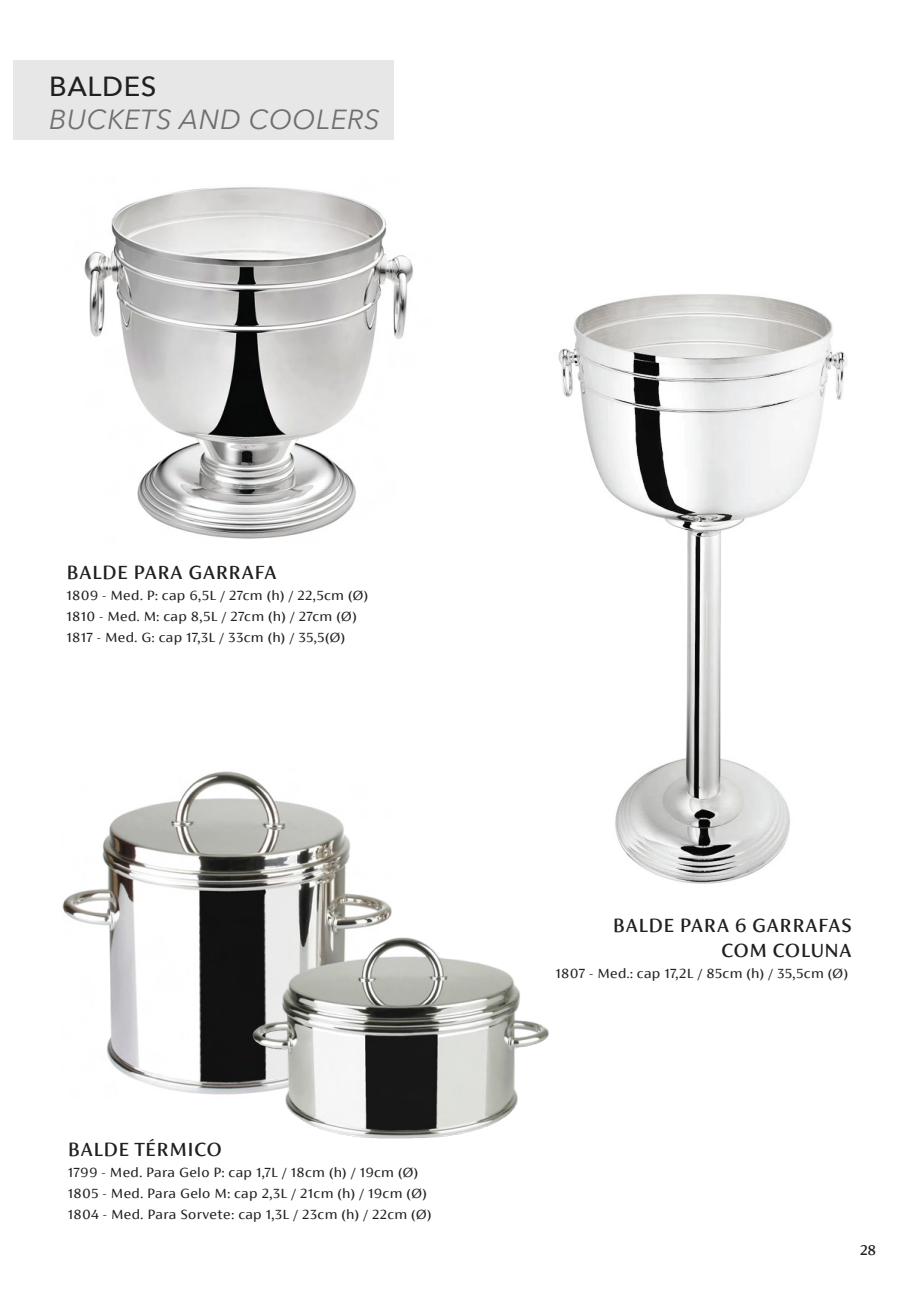
<style>
.page{position:relative;width:919px;height:1289px;background:#fff}
.page>*{position:absolute;margin:0;border:0;box-sizing:border-box;transform-origin:0 0}
.t1{font:italic 27.6px "Avenir Next";letter-spacing:.02em;color:#6e6f71}
.t2{font:500 27.6px "Avenir Next";letter-spacing:.02em;color:#221f20}
.t3{font:500 21px/25.2px "FS Siena";letter-spacing:.025em;color:#221f20;text-align:right}
.t4{font:500 15.45px "FS Siena";color:#221f20}
.t5{font:15px/21px "FS Siena";letter-spacing:.025em;color:#221f20}
</style>
<div class="page">
<img style="left:84px;top:187px;width:329px;height:352px">
<img style="left:558px;top:294px;width:289px;height:590px">
<div style="left:13px;top:61px;width:380px;height:79px;background:#e7e7e8"></div>
<img style="left:62px;top:771px;width:289px;height:324px">
<img style="left:241px;top:879px;width:308px;height:260px">
<h1 class="t2" style="left:49px;top:62px;width:109px">BALDES</h1>
<h1 class="t1" style="left:49px;top:96px;width:332px">BUCKETS AND COOLERS</h1>
<h2 class="t3" style="left:66px;top:559px;width:212px">BALDE PARA GARRAFA</h2>
<p class="t5" style="left:66px;top:584px;width:303px">1809 - Med. P: cap 6,5L / 27cm (h) / 22,5cm (Ø)<br>1810 - Med. M: cap 8,5L / 27cm (h) / 27cm (Ø)<br>1817 - Med. G: cap 17,3L / 33cm (h) / 35,5(Ø)</p>
<h2 class="t3" style="left:68px;top:1137px;width:155px">BALDE TÉRMICO</h2>
<p class="t5" style="left:68px;top:1162px;width:365px">1799 - Med. Para Gelo P: cap 1,7L / 18cm (h) / 19cm (Ø)<br>1805 - Med. Para Gelo M: cap 2,3L / 21cm (h) / 19cm (Ø)<br>1804 - Med. Para Sorvete: cap 1,3L / 23cm (h) / 22cm (Ø)</p>
<h2 class="t3" style="left:613px;top:912px;width:240px">BALDE PARA 6 GARRAFAS<br>COM COLUNA</h2>
<p class="t5" style="left:555px;top:963px;width:294px">1807 - Med.: cap 17,2L / 85cm (h) / 35,5cm (Ø)</p>
<p class="t4" style="left:860px;top:1241px;width:18px">28</p>
</div>
